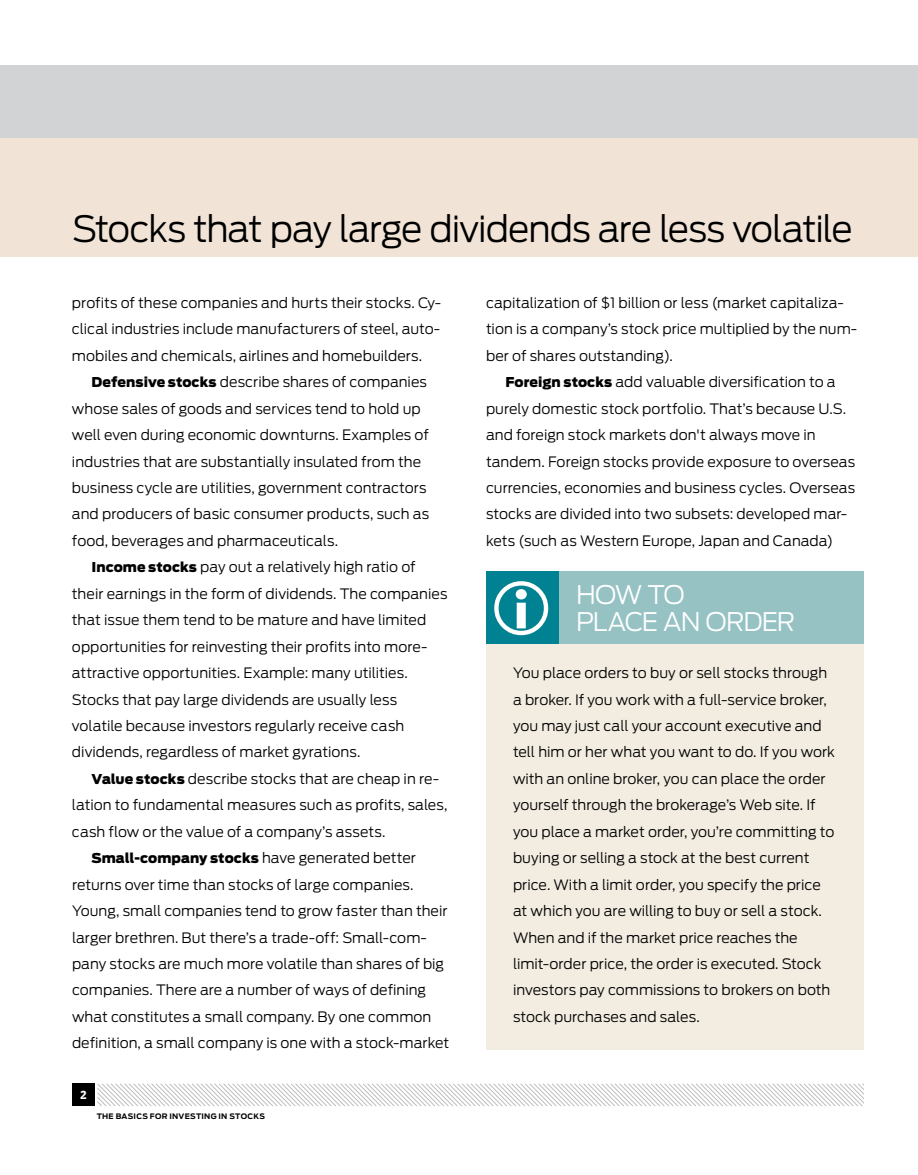
<style>
.page{position:relative;width:918px;height:1175px;background:#fff}
.page>*{position:absolute;margin:0;border:0;box-sizing:border-box;transform-origin:0 0}
.t1{font:300 36px "Antenna";letter-spacing:-.035em;color:#000}
.t2{font:300 25.5px/27px "Antenna";letter-spacing:-.015em;color:#fff}
.t3{font:300 14.25px/26.4px "Antenna";color:#000}
.t4{font:900 13.5px "Antenna";letter-spacing:.005em;color:#000}
.t5{font:10.5px "Retina Micro D10";color:#fff}
.t6{font:700 7.5px "Antenna";letter-spacing:.04em;color:#000}
.s1{font-weight:900;font-size:13.5px}
.s2{font-weight:300;font-size:14.25px}
</style>
<div class="page">
<div style="left:72px;top:1083px;width:23px;height:23px;background:#000"></div>
<svg style="left:97px;top:1083px;width:767px;height:24px"></svg>
<div style="left:0;top:66px;width:918px;height:72px;background:#d1d3d4"></div>
<div style="left:0;top:138px;width:918px;height:118px;background:#f1e4d7"></div>
<div style="left:486px;top:572px;width:378px;height:477px;background:#f2ece1"></div>
<div style="left:486px;top:571px;width:378px;height:72px;background:#96c2c4"></div>
<div style="left:486px;top:571px;width:72px;height:72px;background:#008293"></div>
<svg style="left:494px;top:581px;width:54px;height:54px"></svg>
<h1 class="t1" style="left:72px;top:208px;width:782px">Stocks that pay large dividends are less volatile</h1>
<p class="t3" style="left:72px;top:289px;width:371px;text-align:justify">profits of these companies and hurts their stocks. Cy&shy;clical industries include manufacturers of steel, auto&shy;mobiles and chemicals, airlines and homebuilders.</p>
<p class="t3" style="left:72px;top:369px;width:359px;text-indent:20px"><span class="s1">Defensive stocks</span> describe shares of companies whose sales of goods and services tend to hold up well even during economic downturns. Examples of industries that are substantially insulated from the business cycle are utilities, government contractors and producers of basic consumer products, such as food, beverages and pharmaceuticals.</p>
<p class="t3" style="left:72px;top:554px;width:377px;text-indent:20px"><span class="s1">Income stocks</span> pay out a relatively high ratio of their earnings in the form of dividends. The companies that issue them tend to be mature and have limited opportunities for reinvesting their profits into more&shy;attractive opportunities. Example: many utilities.<br>Stocks that pay large dividends are usually less volatile because investors regularly receive cash dividends, regardless of market gyrations.</p>
<p class="t3" style="left:72px;top:765px;width:377px;text-indent:20px"><span class="s1">Value stocks</span> describe stocks that are cheap in re&shy;lation to fundamental measures such as profits, sales, cash flow or the value of a company’s assets.</p>
<p class="t4" style="left:92px;top:850px;width:326px">Small-company stocks <span class="s2">have generated better</span></p>
<p class="t3" style="left:72px;top:871px;width:379px">returns over time than stocks of large companies.<br>Young, small companies tend to grow faster than their larger brethren. But there’s a trade-off: Small-com&shy;pany stocks are much more volatile than shares of big companies. There are a number of ways of defining what constitutes a small company. By one common definition, a small company is one with a stock-market</p>
<p class="t5" style="left:80px;top:1088px;width:8px">2</p>
<p class="t6" style="left:97px;top:1111px;width:99px">THE BASICS FOR INVESTI</p>
<p class="t6" style="left:204px;top:1111px;width:61px">NG IN STOCKS</p>
<p class="t3" style="left:486px;top:289px;width:359px">capitalization of $1 billion or less (market capitaliza-</p>
<p class="t3" style="left:486px;top:316px;width:373px">tion is a company’s stock price multiplied by the num-</p>
<p class="t3" style="left:486px;top:342px;width:188px">ber of shares outstanding).</p>
<p class="t3" style="left:506px;top:369px;width:332px"><span class="s1">Foreign stocks</span> add valuable diversification to a</p>
<p class="t3" style="left:486px;top:395px;width:362px">purely domestic stock portfolio. That’s because U.S.</p>
<p class="t3" style="left:486px;top:422px;width:331px">and foreign stock markets don't always move in</p>
<p class="t3" style="left:486px;top:448px;width:371px">tandem. Foreign stocks provide exposure to overseas</p>
<p class="t3" style="left:486px;top:474px;width:371px">currencies, economies and business cycles. Overseas</p>
<p class="t3" style="left:486px;top:501px;width:363px">stocks are divided into two subsets: developed mar-</p>
<p class="t3" style="left:486px;top:527px;width:349px">kets (such as Western Europe, Japan and Canada)</p>
<h2 class="t2" style="left:576px;top:581px;width:110px">how to place</h2>
<h2 class="t2" style="left:663px;top:608px;width:133px">an order</h2>
<p class="t3" style="left:513px;top:659px;width:324px">You place orders to buy or sell stocks through a broker. If you work with a full-service broker, you may just call your account executive and tell him or her what you want to do. If you work with an online broker, you can place the order yourself through the brokerage’s Web site. If you place a market order, you’re committing to buying or selling a stock at the best current price. With a limit order, you specify the price at which you are willing to buy or sell a stock.<br>When and if the market price reaches the limit-order price, the order is executed. Stock investors pay commissions to brokers on both stock purchases and sales.</p>
</div>
